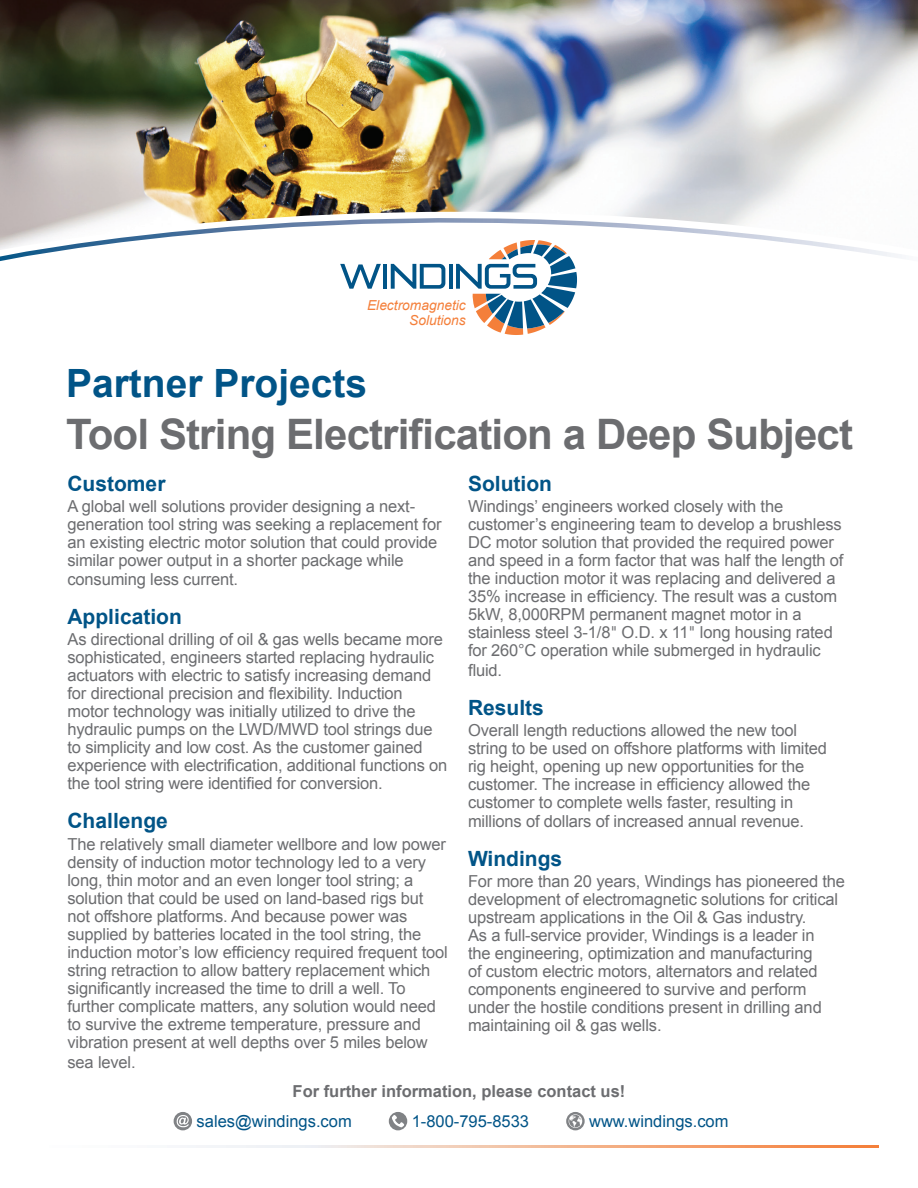
<style>
.page{position:relative;width:918px;height:1188px;background:#fff}
.page>*{position:absolute;margin:0;border:0;box-sizing:border-box;transform-origin:0 0}
.t1{font:700 42px "Arial";letter-spacing:-.02em;color:#6c6d70}
.t2{font:700 39px "Arial";color:#015487}
.t3{font:700 21px "Arial";color:#015487}
.t4{font:16.5px/18px "Arial";letter-spacing:-.01em;color:#6c6d70}
.t5{font:16.5px "Arial";color:#015487}
.t6{font:700 16.5px "Arial";color:#6c6d70}
.t7{font:italic 13.8px/14.9px "Arial";color:#f47f3a;text-align:right}
.s1{font-family:"Helvetica Neue"}
</style>
<div class="page">
<svg style="left:187px;top:1145px;width:692px;height:3px;background:#f2bea0"></svg>
<div style="left:389px;top:1112px;width:18px;height:18px;background:#808285;border-radius:50%"></div>
<svg style="left:392px;top:1115px;width:12px;height:12px"></svg>
<div style="left:174px;top:1112px;width:18px;height:18px;background:#808285;border-radius:50%"></div>
<svg style="left:177px;top:1115px;width:12px;height:12px"></svg>
<svg style="left:566px;top:1112px;width:19px;height:18px"></svg>
<svg style="left:569px;top:1114px;width:13px;height:14px"></svg>
<img style="left:0;top:0;width:918px;height:169px">
<svg style="left:0;top:169px;width:902px;height:98px"></svg>
<svg style="left:340px;top:264px;width:41px;height:25px"></svg>
<hr style="left:383px;top:264px;width:4px;height:25px;background:#015487">
<svg style="left:391px;top:264px;width:54px;height:25px"></svg>
<hr style="left:449px;top:264px;width:4px;height:25px;background:#015487">
<svg style="left:456px;top:240px;width:121px;height:95px"></svg>
<p class="t7" style="left:367px;top:298px;width:100px">Electromagnetic<br>Solutions</p>
<h2 class="t2" style="left:66px;top:357px;width:303px">Partner Projects</h2>
<h1 class="t1" style="left:66px;top:407px;width:789px">Tool String Electrification a Deep Subject</h1>
<p class="t3" style="left:68px;top:470px;width:100px">Customer</p>
<p class="t4" style="left:68px;top:497px;width:376px">A global well solutions provider designing a next&shy;generation tool string was seeking a replacement for an existing electric motor solution that could provide similar power output in a shorter package while consuming less current.</p>
<p class="t3" style="left:68px;top:603px;width:116px">Application</p>
<p class="t4" style="left:68px;top:630px;width:381px">As directional drilling of oil &amp; gas wells became more sophisticated, engineers started replacing hydraulic actuators with electric to satisfy increasing demand for directional precision and flexibility. Induction motor technology was initially utilized to drive the hydraulic pumps on the LWD/MWD tool strings due to simplicity and low cost. As the customer gained experience with electrification, additional functions on the tool string were identified for conversion.</p>
<p class="t3" style="left:68px;top:807px;width:102px">Challenge</p>
<p class="t4" style="left:68px;top:835px;width:382px">The relatively small diameter wellbore and low power density of induction motor technology led to a very long, thin motor and an even longer tool string; a solution that could be used on land-based rigs but not offshore platforms. And because power was supplied by batteries located in the tool string, the induction motor’s low efficiency required frequent tool string retraction to allow battery replacement which significantly increased the time to drill a well. To further complicate matters, any solution would need to survive the extreme temperature, pressure and vibration present at well depths over 5 miles below</p>
<p class="t4" style="left:68px;top:1053px;width:70px">sea level.</p>
<p class="t3" style="left:468px;top:470px;width:85px">Solution</p>
<p class="t4" style="left:468px;top:497px;width:377px">Windings’ engineers worked closely with the customer’s engineering team to develop a brushless DC motor solution that provided the required power and speed in a form factor that was half the length of the induction motor it was replacing and delivered a 35% increase in efficiency. The result was a custom 5kW, 8,000RPM permanent magnet motor in a stainless steel 3-1/8<span class="s1">"</span> O.D. x 11<span class="s1">"</span> long housing rated for 260°C operation while submerged in hydraulic</p>
<p class="t4" style="left:468px;top:661px;width:36px">fluid.</p>
<p class="t3" style="left:468px;top:693px;width:77px">Results</p>
<p class="t4" style="left:468px;top:721px;width:361px">Overall length reductions allowed the new tool string to be used on offshore platforms with limited rig height, opening up new opportunities for the customer. The increase in efficiency allowed the customer to complete wells faster, resulting in millions of dollars of increased annual revenue.</p>
<p class="t3" style="left:468px;top:844px;width:96px">Windings</p>
<p class="t4" style="left:468px;top:872px;width:379px">For more than 20 years, Windings has pioneered the development of electromagnetic solutions for critical upstream applications in the Oil &amp; Gas industry.<br>As a full-service provider, Windings is a leader in<br>the engineering, optimization and manufacturing<br>of custom electric motors, alternators and related components engineered to survive and perform under the hostile conditions present in drilling and maintaining oil &amp; gas wells.</p>
<p class="t6" style="left:293px;top:1080px;width:334px">For further information, please contact us!</p>
<p class="t5" style="left:197px;top:1111px;width:157px">sales@windings.com</p>
<p class="t5" style="left:412px;top:1111px;width:119px">1-800-795-8533</p>
<p class="t5" style="left:589px;top:1111px;width:141px">www.windings.com</p>
</div>
